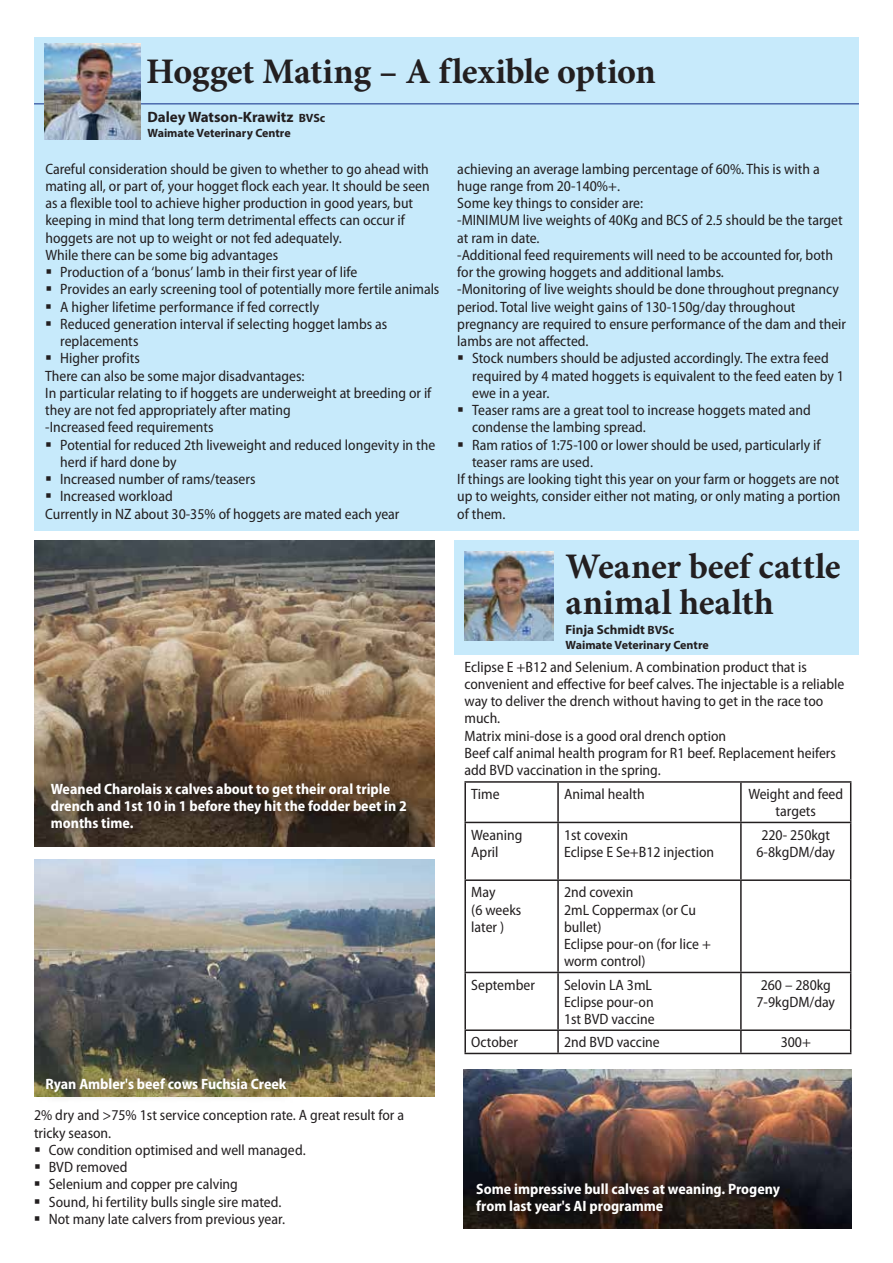
<style>
.page{position:relative;width:893px;height:1263px;background:#fff}
.page>*{position:absolute;margin:0;border:0;box-sizing:border-box;transform-origin:0 0}
.t1{font:700 36px/36px "Minion Pro";letter-spacing:-.005em;color:#231f20}
.t2{font:semi-condensed 15px/17.2px "Myriad Pro";color:#231f20}
.t3{font:700 semi-condensed 15px/17.2px "Myriad Pro";color:#fff}
.t4{font:700 15px "Myriad Pro";color:#231f20}
.t5{font:700 13.05px "Myriad Pro";color:#231f20}
.t6{font:700 12px "Myriad Pro";color:#231f20}
.s1{font-size:12px}
</style>
<div class="page">
<div style="left:34px;top:37px;width:825px;height:493px;background:#c7eafb"></div>
<div style="left:455px;top:541px;width:404px;height:114px;background:#c7eafb"></div>
<img style="left:34px;top:859px;width:400px;height:238px">
<div style="left:32px;top:1065px;width:267px;height:40px;background:#231f20;opacity:.75"></div>
<img style="left:34px;top:541px;width:400px;height:306px">
<div style="left:38px;top:769px;width:382px;height:73px;background:#231f20;opacity:.75"></div>
<hr style="left:34px;top:103px;width:825px;height:1px;background:#0d2b87">
<img style="left:45px;top:44px;width:95px;height:95px">
<img style="left:463px;top:1069px;width:388px;height:160px">
<hr style="left:464px;top:781px;width:94px;height:2px;background:#231f20">
<hr style="left:464px;top:783px;width:2px;height:39px;background:#231f20">
<hr style="left:558px;top:781px;width:183px;height:2px;background:#231f20">
<hr style="left:557px;top:783px;width:2px;height:39px;background:#231f20">
<hr style="left:741px;top:781px;width:110px;height:2px;background:#231f20">
<hr style="left:740px;top:783px;width:2px;height:39px;background:#231f20">
<hr style="left:850px;top:783px;width:1px;height:39px;background:#231f20">
<hr style="left:464px;top:822px;width:94px;height:1px;background:#231f20">
<hr style="left:464px;top:823px;width:2px;height:56px;background:#231f20">
<hr style="left:558px;top:822px;width:183px;height:1px;background:#231f20">
<hr style="left:557px;top:823px;width:2px;height:56px;background:#231f20">
<hr style="left:741px;top:822px;width:110px;height:1px;background:#231f20">
<hr style="left:740px;top:823px;width:2px;height:56px;background:#231f20">
<hr style="left:850px;top:823px;width:1px;height:56px;background:#231f20">
<hr style="left:464px;top:879px;width:94px;height:2px;background:#231f20">
<hr style="left:464px;top:881px;width:2px;height:91px;background:#231f20">
<hr style="left:558px;top:879px;width:183px;height:2px;background:#231f20">
<hr style="left:557px;top:881px;width:2px;height:91px;background:#231f20">
<hr style="left:741px;top:879px;width:110px;height:2px;background:#231f20">
<hr style="left:740px;top:881px;width:2px;height:91px;background:#231f20">
<hr style="left:850px;top:881px;width:1px;height:91px;background:#231f20">
<hr style="left:464px;top:972px;width:94px;height:1px;background:#231f20">
<hr style="left:464px;top:973px;width:2px;height:56px;background:#231f20">
<hr style="left:558px;top:972px;width:183px;height:1px;background:#231f20">
<hr style="left:557px;top:973px;width:2px;height:56px;background:#231f20">
<hr style="left:741px;top:972px;width:110px;height:1px;background:#231f20">
<hr style="left:740px;top:973px;width:2px;height:56px;background:#231f20">
<hr style="left:850px;top:973px;width:1px;height:56px;background:#231f20">
<hr style="left:464px;top:1029px;width:94px;height:2px;background:#231f20">
<hr style="left:464px;top:1031px;width:2px;height:22px;background:#231f20">
<hr style="left:558px;top:1029px;width:183px;height:2px;background:#231f20">
<hr style="left:557px;top:1031px;width:2px;height:22px;background:#231f20">
<hr style="left:741px;top:1029px;width:110px;height:2px;background:#231f20">
<hr style="left:740px;top:1031px;width:2px;height:22px;background:#231f20">
<svg style="left:850px;top:1031px;width:1px;height:22px"></svg>
<hr style="left:464px;top:1053px;width:94px;height:1px;background:#231f20">
<hr style="left:558px;top:1053px;width:183px;height:1px;background:#231f20">
<hr style="left:741px;top:1053px;width:110px;height:1px;background:#231f20">
<img style="left:464px;top:552px;width:89px;height:88px">
<div style="left:463px;top:1170px;width:330px;height:57px;background:#231f20;opacity:.75"></div>
<h1 class="t1" style="left:146px;top:53px;width:511px">Hogget Mating – A flexible option</h1>
<p class="t4" style="left:147px;top:107px;width:179px">Daley Watson-Krawitz <span class="s1">BVSc</span></p>
<p class="t6" style="left:148px;top:125px;width:145px">Waimate Veterinary Centre</p>
<p class="t2" style="left:45px;top:160px;width:386px">Careful consideration should be given to whether to go ahead with mating all, or part of, your hogget flock each year. It should be seen as a flexible tool to achieve higher production in good years, but keeping in mind that long term detrimental effects can occur if hoggets are not up to weight or not fed adequately.<br>While there can be some big advantages</p>
<p class="t2" style="left:45px;top:264px;width:314px">▪ Production of a ‘bonus’ lamb in their first year of life</p>
<p class="t2" style="left:45px;top:281px;width:396px">▪ Provides an early screening tool of potentially more fertile animals</p>
<p class="t2" style="left:45px;top:298px;width:275px">▪ A higher lifetime performance if fed correctly</p>
<p class="t2" style="left:60px;top:316px;width:329px;text-indent:-15px">▪ Reduced generation interval if selecting hogget lambs as replacements</p>
<p class="t2" style="left:45px;top:350px;width:388px">▪ Higher profits<br>There can also be some major disadvantages:<br>In particular relating to if hoggets are underweight at breeding or if they are not fed appropriately after mating<br>-Increased feed requirements</p>
<p class="t2" style="left:60px;top:436px;width:377px;text-indent:-15px">▪ Potential for reduced 2th liveweight and reduced longevity in the herd if hard done by</p>
<p class="t2" style="left:45px;top:471px;width:212px">▪ Increased number of rams/teasers</p>
<p class="t2" style="left:45px;top:488px;width:356px">▪ Increased workload<br>Currently in NZ about 30-35% of hoggets are mated each year</p>
<p class="t3" style="left:51px;top:779px;width:358px">Weaned Charolais x calves about to get their oral triple drench and 1st 10 in 1 before they hit the fodder beet in 2 months time.</p>
<p class="t3" style="left:45px;top:1075px;width:243px">Ryan Ambler's beef cows Fuchsia Creek</p>
<p class="t2" style="left:34px;top:1107px;width:372px">2% dry and &gt;75% 1st service conception rate. A great result for a tricky season.</p>
<p class="t2" style="left:34px;top:1141px;width:273px">▪ Cow condition optimised and well managed.</p>
<p class="t2" style="left:34px;top:1159px;width:95px">▪ BVD removed</p>
<p class="t2" style="left:34px;top:1176px;width:205px">▪ Selenium and copper pre calving</p>
<p class="t2" style="left:34px;top:1193px;width:249px">▪ Sound, hi fertility bulls single sire mated.</p>
<p class="t2" style="left:34px;top:1210px;width:253px">▪ Not many late calvers from previous year.</p>
<p class="t2" style="left:457px;top:160px;width:390px">achieving an average lambing percentage of 60%. This is with a huge range from 20-140%+.<br>Some key things to consider are:<br>-MINIMUM live weights of 40Kg and BCS of 2.5 should be the target at ram in date.<br>-Additional feed requirements will need to be accounted for, both for the growing hoggets and additional lambs.<br>-Monitoring of live weights should be done throughout pregnancy period. Total live weight gains of 130-150g/day throughout pregnancy are required to ensure performance of the dam and their lambs are not affected.</p>
<p class="t2" style="left:472px;top:350px;width:373px;text-indent:-15px">▪ Stock numbers should be adjusted accordingly. The extra feed required by 4 mated hoggets is equivalent to the feed eaten by 1 ewe in a year.</p>
<p class="t2" style="left:472px;top:402px;width:340px;text-indent:-15px">▪ Teaser rams are a great tool to increase hoggets mated and condense the lambing spread.</p>
<p class="t2" style="left:457px;top:436px;width:365px">▪ Ram ratios of 1:75-100 or lower should be used, particularly if</p>
<p class="t2" style="left:472px;top:454px;width:122px">teaser rams are used.</p>
<p class="t2" style="left:457px;top:471px;width:384px">If things are looking tight this year on your farm or hoggets are not</p>
<p class="t2" style="left:457px;top:488px;width:385px">up to weights, consider either not mating, or only mating a portion</p>
<p class="t2" style="left:457px;top:505px;width:50px">of them.</p>
<h1 class="t1" style="left:566px;top:548px;width:277px">Weaner beef cattle animal health</h1>
<p class="t5" style="left:566px;top:621px;width:110px">Finja Schmidt <span class="s1">BVSc</span></p>
<p class="t6" style="left:566px;top:637px;width:145px">Waimate Veterinary Centre</p>
<p class="t2" style="left:464px;top:658px;width:382px">Eclipse E +B12 and Selenium. A combination product that is convenient and effective for beef calves. The injectable is a reliable way to deliver the drench without having to get in the race too much.<br>Matrix mini-dose is a good oral drench option<br>Beef calf animal health program for R1 beef. Replacement heifers add BVD vaccination in the spring.</p>
<p class="t2" style="left:471px;top:786px;width:30px">Time</p>
<p class="t2" style="left:564px;top:786px;width:82px">Animal health</p>
<p class="t2" style="left:748px;top:786px;width:96px;text-align:center">Weight and feed targets</p>
<p class="t2" style="left:471px;top:826px;width:53px">Weaning<br>April</p>
<p class="t2" style="left:564px;top:826px;width:152px">1st covexin<br>Eclipse E Se+B12 injection</p>
<p class="t2" style="left:756px;top:826px;width:80px;text-align:center">220- 250kgt<br>6-8kgDM/day</p>
<p class="t2" style="left:471px;top:884px;width:52px">May<br>(6 weeks later )</p>
<p class="t2" style="left:564px;top:884px;width:148px">2nd covexin<br>2mL Coppermax (or Cu bullet)<br>Eclipse pour-on (for lice + worm control)</p>
<p class="t2" style="left:471px;top:976px;width:65px">September</p>
<p class="t2" style="left:564px;top:976px;width:92px">Selovin LA 3mL<br>Eclipse pour-on<br>1st BVD vaccine</p>
<p class="t2" style="left:756px;top:976px;width:80px">260 – 280kg<br>7-9kgDM/day</p>
<p class="t2" style="left:471px;top:1034px;width:48px">October</p>
<p class="t2" style="left:564px;top:1034px;width:97px">2nd BVD vaccine</p>
<p class="t2" style="left:781px;top:1034px;width:32px">300+</p>
<p class="t3" style="left:476px;top:1179px;width:305px">Some impressive bull calves at weaning. Progeny from last year's AI programme</p>
</div>
